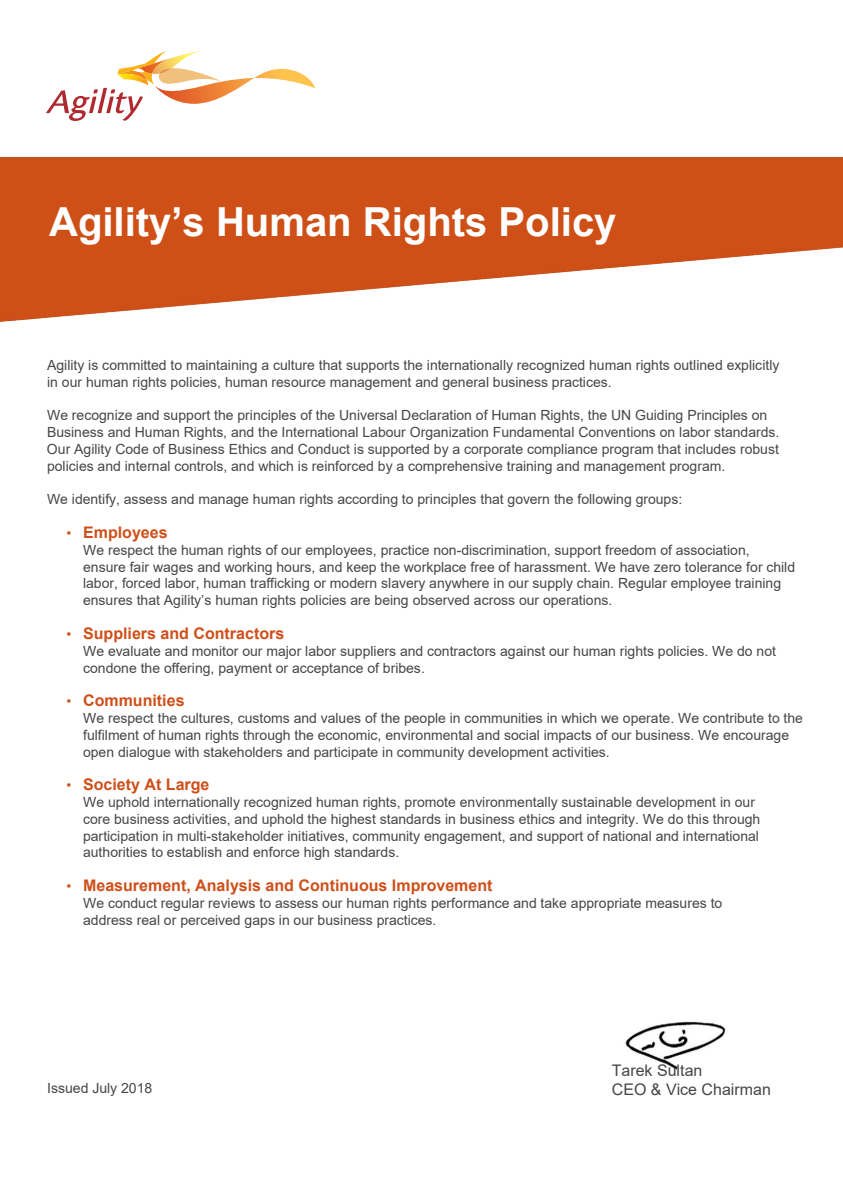
<style>
.page{position:relative;width:843px;height:1191px;background:#fff}
.page>*{position:absolute;margin:0;border:0;box-sizing:border-box;transform-origin:0 0}
.t1{font:700 40px "Arial";color:#fff}
.t2{font:700 16px "Arial";color:#cf4f19}
.t3{font:16px/19.2px "Arial";color:#474647}
.t4{font:14px/16.8px "Arial";color:#474647}
.s1{font-weight:400;font-size:14px}
</style>
<div class="page">
<img style="left:0;top:157px;width:842px;height:165px">
<img style="left:625px;top:1021px;width:101px;height:49px">
<svg style="left:46px;top:51px;width:269px;height:70px"></svg>
<h1 class="t1" style="left:49px;top:193px;width:568px">Agility’s Human Rights Policy</h1>
<p class="t4" style="left:47px;top:356px;width:733px">Agility is committed to maintaining a culture that supports the internationally recognized human rights outlined explicitly in our human rights policies, human resource management and general business practices.</p>
<p class="t4" style="left:47px;top:407px;width:733px">We recognize and support the principles of the Universal Declaration of Human Rights, the UN Guiding Principles on Business and Human Rights, and the International Labour Organization Fundamental Conventions on labor standards.<br>Our Agility Code of Business Ethics and Conduct is supported by a corporate compliance program that includes robust policies and internal controls, and which is reinforced by a comprehensive training and management program.</p>
<p class="t4" style="left:47px;top:491px;width:636px">We identify, assess and manage human rights according to principles that govern the following groups:</p>
<p class="t2" style="left:67px;top:521px;width:102px"><span class="s1">•</span> Employees</p>
<p class="t4" style="left:83px;top:541px;width:713px">We respect the human rights of our employees, practice non-discrimination, support freedom of association, ensure fair wages and working hours, and keep the workplace free of harassment. We have zero tolerance for child labor, forced labor, human trafficking or modern slavery anywhere in our supply chain. Regular employee training ensures that Agility’s human rights policies are being observed across our operations.</p>
<p class="t2" style="left:67px;top:622px;width:219px"><span class="s1">•</span> Suppliers and Contractors</p>
<p class="t4" style="left:83px;top:642px;width:694px">We evaluate and monitor our major labor suppliers and contractors against our human rights policies. We do not condone the offering, payment or acceptance of bribes.</p>
<p class="t2" style="left:67px;top:689px;width:119px"><span class="s1">•</span> Communities</p>
<p class="t4" style="left:83px;top:709px;width:721px">We respect the cultures, customs and values of the people in communities in which we operate. We contribute to the fulfilment of human rights through the economic, environmental and social impacts of our business. We encourage open dialogue with stakeholders and participate in community development activities.</p>
<p class="t2" style="left:67px;top:773px;width:144px"><span class="s1">•</span> Society At Large</p>
<p class="t4" style="left:83px;top:793px;width:678px">We uphold internationally recognized human rights, promote environmentally sustainable development in our core business activities, and uphold the highest standards in business ethics and integrity. We do this through participation in multi-stakeholder initiatives, community engagement, and support of national and international authorities to establish and enforce high standards.</p>
<p class="t2" style="left:67px;top:874px;width:427px"><span class="s1">•</span> Measurement, Analysis and Continuous Improvement</p>
<p class="t4" style="left:83px;top:894px;width:640px">We conduct regular reviews to assess our human rights performance and take appropriate measures to address real or perceived gaps in our business practices.</p>
<p class="t4" style="left:47px;top:1080px;width:107px">Issued July 2018</p>
<p class="t3" style="left:611px;top:1060px;width:161px">Tarek Sultan<br>CEO &amp; Vice Chairman</p>
</div>
